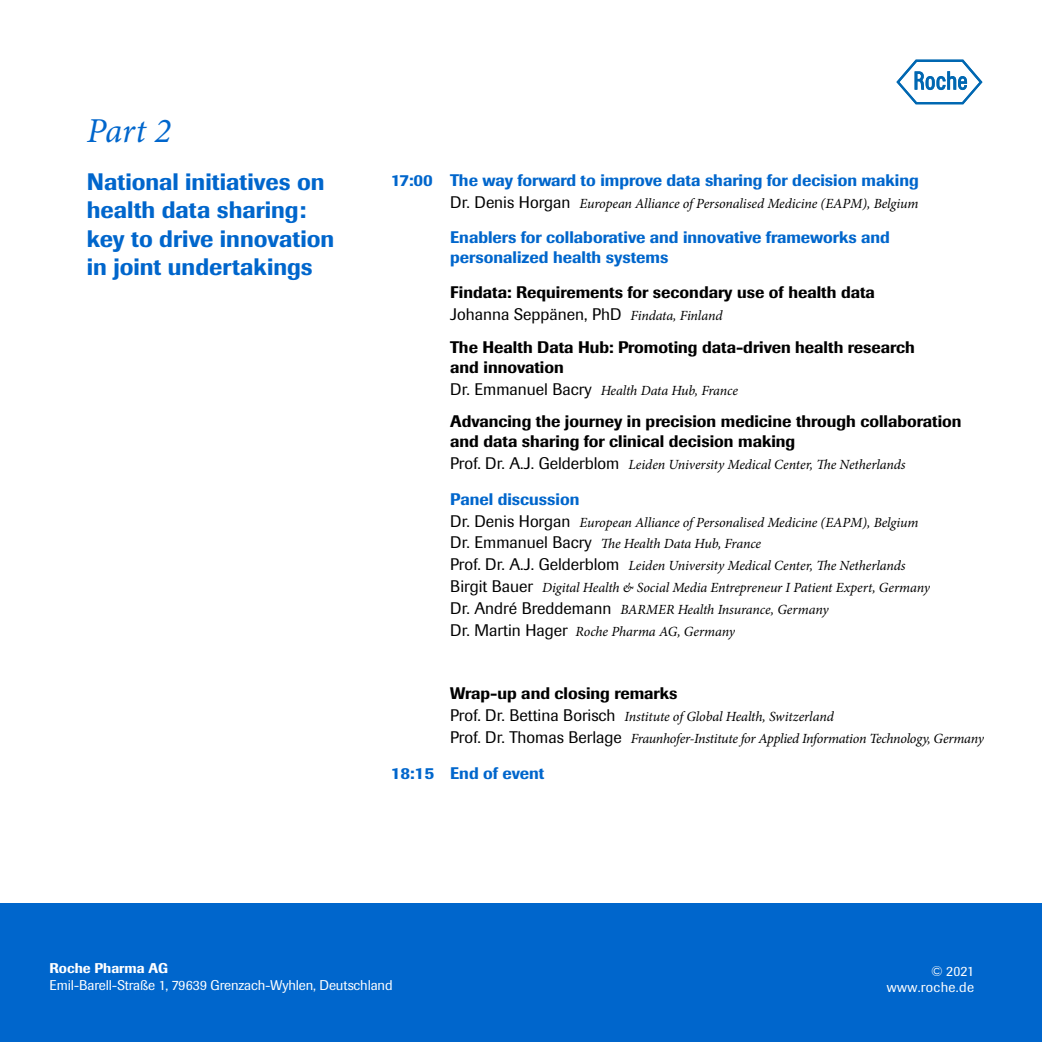
<style>
.page{position:relative;width:1042px;height:1042px;background:#fff}
.page>*{position:absolute;margin:0;border:0;box-sizing:border-box;transform-origin:0 0}
.t1{font:italic 35px "Minion Pro";color:#06c}
.t2{font:500 23.62px/28.3px "Imago";color:#06c}
.t3{font:500 16.62px/19.9px "Imago";color:#000}
.t4{font:500 16.62px/19.9px "Imago";color:#06c}
.t5{font:italic 14px/21.9px "Minion Pro";letter-spacing:-.01em;color:#000}
.t6{font:14px "Imago";letter-spacing:-.01em;color:#fff}
.t7{font:14px/16.8px "Imago";letter-spacing:.025em;color:#fff;text-align:right}
.t8{font:500 14px "Imago";color:#fff}
.s1{font-family:"Imago";font-style:normal;font-size:16.62px}
.s2{font-weight:400}
.s3{font-family:"Minion Pro";font-weight:400;font-style:italic;font-size:14px}
</style>
<div class="page">
<div style="left:0;top:903px;width:1042px;height:139px;background:#06c"></div>
<svg style="left:896px;top:60px;width:86px;height:44px"></svg>
<h1 class="t1" style="left:87px;top:107px;width:86px">Part 2</h1>
<h2 class="t2" style="left:87px;top:168px;width:249px">National initiatives on health data sharing: key to drive innovation in joint undertakings</h2>
<p class="t4" style="left:391px;top:170px;width:529px">17:00 The way forward to improve data sharing for decision making</p>
<p class="t5" style="left:450px;top:192px;width:470px"><span class="s1">Dr. Denis Horgan</span> European Alliance of Personalised Medicine (EAPM), Belgium</p>
<p class="t4" style="left:450px;top:227px;width:441px">Enablers for collaborative and innovative frameworks and personalized health systems</p>
<p class="t3" style="left:450px;top:282px;width:426px;line-height:21.9px">Findata: Requirements for secondary use of health data<br><span class="s2">Johanna Seppänen, PhD</span> <span class="s3">Findata, Finland</span></p>
<p class="t3" style="left:450px;top:337px;width:466px">The Health Data Hub: Promoting data-driven health research and innovation</p>
<p class="t5" style="left:450px;top:379px;width:289px"><span class="s1">Dr. Emmanuel Bacry</span> Health Data Hub, France</p>
<p class="t3" style="left:450px;top:411px;width:513px">Advancing the journey in precision medicine through collaboration and data sharing for clinical decision making</p>
<p class="t5" style="left:450px;top:454px;width:457px"><span class="s1">Prof. Dr. A.J. Gelderblom</span> Leiden University Medical Center, The Netherlands</p>
<p class="t4" style="left:450px;top:489px;width:131px">Panel discussion</p>
<p class="t5" style="left:450px;top:511px;width:481px"><span class="s1">Dr. Denis Horgan</span> European Alliance of Personalised Medicine (EAPM), Belgium <span class="s1">Dr. Emmanuel Bacry</span> The Health Data Hub, France<br><span class="s1">Prof. Dr. A.J. Gelderblom</span> Leiden University Medical Center, The Netherlands <span class="s1">Birgit Bauer</span> Digital Health &amp; Social Media Entrepreneur I Patient Expert, Germany <span class="s1">Dr. André Breddemann</span> BARMER Health Insurance, Germany<br><span class="s1">Dr. Martin Hager</span> Roche Pharma AG, Germany</p>
<p class="t3" style="left:450px;top:683px;width:229px">Wrap-up and closing remarks</p>
<p class="t5" style="left:450px;top:706px;width:535px"><span class="s1">Prof. Dr. Bettina Borisch</span> Institute of Global Health, Switzerland<br><span class="s1">Prof. Dr. Thomas Berlage</span> Fraunhofer-Institute for Applied Information Technology, Germany</p>
<p class="t4" style="left:391px;top:763px;width:155px">18:15 End of event</p>
<p class="t8" style="left:50px;top:959px;width:120px">Roche Pharma AG</p>
<p class="t6" style="left:50px;top:977px;width:344px">Emil-Barell-Straße 1, 79639 Grenzach-Wyhlen, Deutschland</p>
<p class="t7" style="left:887px;top:962px;width:89px">© 2021 www.roche.de</p>
</div>
